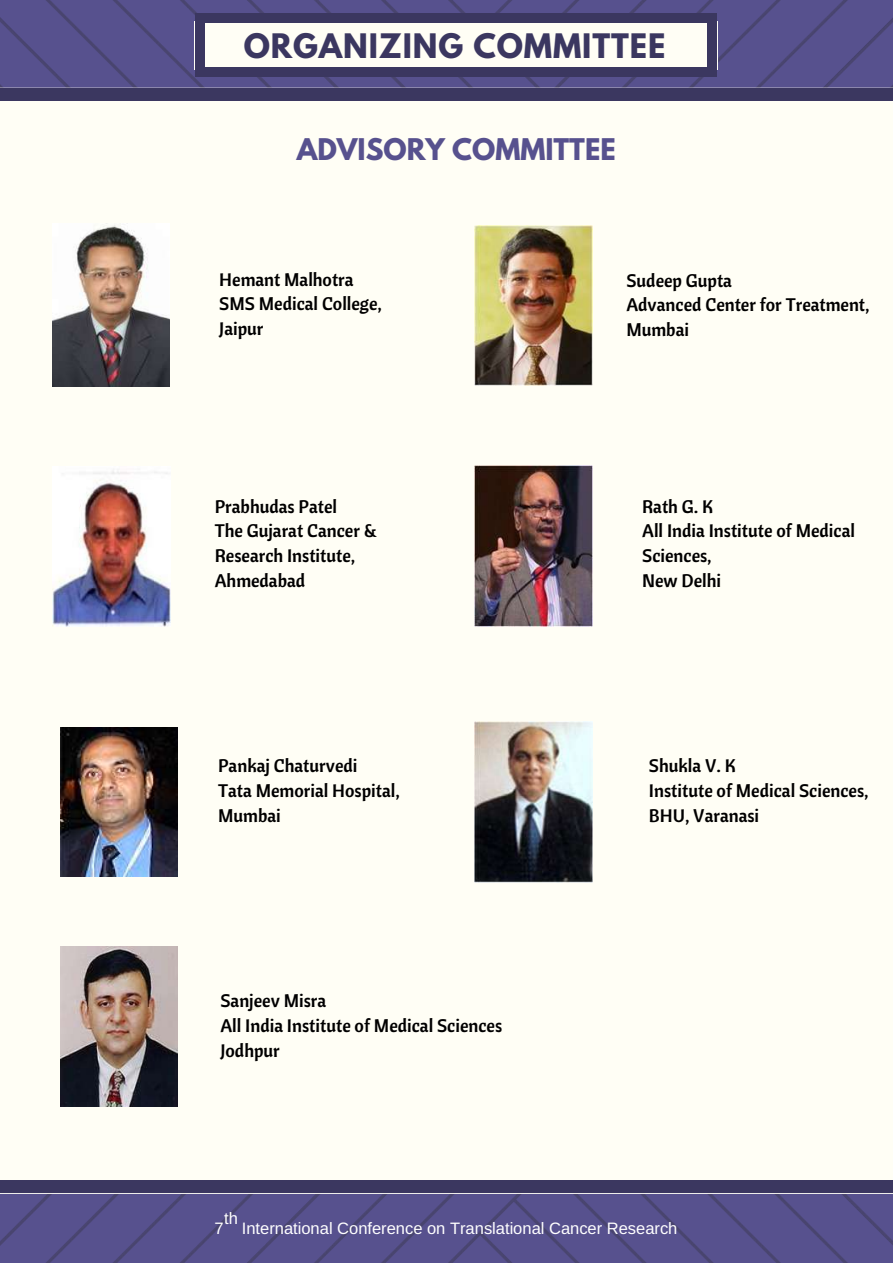
<style>
.page{position:relative;width:893px;height:1263px;background:#fff}
.page>*{position:absolute;margin:0;border:0;box-sizing:border-box;transform-origin:0 0}
.t1{font:700 29.85px "League Spartan";letter-spacing:.03em;color:#3b3760}
.t2{font:700 26.4px "League Spartan";color:#57518e}
.t3{font:18.15px/24.8px "Cantora One";color:#000}
.t4{font:16.5px "Arimo";color:#fff}
</style>
<div class="page">
<img style="left:0;top:0;width:892px;height:1262px">
<div style="left:0;top:88px;width:892px;height:1106px;background:#fffef5"></div>
<div style="left:0;top:1181px;width:892px;height:12px;background:#3b3760"></div>
<div style="left:0;top:89px;width:892px;height:12px;background:#3b3760"></div>
<div style="left:194px;top:21px;width:523px;height:48px;background:#fffef5"></div>
<div style="left:707px;top:68px;width:9px;height:9px;background:#3b3760"></div>
<div style="left:195px;top:22px;width:10px;height:46px;background:#3b3760"></div>
<div style="left:195px;top:68px;width:10px;height:9px;background:#3b3760"></div>
<div style="left:707px;top:22px;width:9px;height:46px;background:#3b3760"></div>
<div style="left:204px;top:68px;width:504px;height:9px;background:#3b3760"></div>
<div style="left:707px;top:13px;width:9px;height:10px;background:#3b3760"></div>
<div style="left:195px;top:13px;width:10px;height:10px;background:#3b3760"></div>
<div style="left:204px;top:13px;width:504px;height:10px;background:#3b3760"></div>
<img style="left:61px;top:727px;width:117px;height:150px">
<img style="left:53px;top:224px;width:117px;height:163px">
<img style="left:474px;top:226px;width:118px;height:160px">
<img style="left:53px;top:466px;width:118px;height:160px">
<img style="left:474px;top:465px;width:118px;height:161px">
<img style="left:474px;top:722px;width:118px;height:160px">
<img style="left:61px;top:946px;width:117px;height:160px">
<h1 class="t1" style="left:244px;top:32px;width:423px">ORGANIZING COMMITTEE</h1>
<h2 class="t2" style="left:297px;top:136px;width:320px">ADVISORY COMMITTEE</h2>
<p class="t3" style="left:219px;top:266px;width:164px">Hemant Malhotra<br>SMS Medical College,<br>Jaipur</p>
<p class="t3" style="left:626px;top:267px;width:245px">Sudeep Gupta<br>Advanced Center for Treatment,<br>Mumbai</p>
<p class="t3" style="left:215px;top:493px;width:164px">Prabhudas Patel<br>The Gujarat Cancer &amp;<br>Research Institute,<br>Ahmedabad</p>
<p class="t3" style="left:642px;top:493px;width:214px">Rath G. K<br>All India Institute of Medical<br>Sciences,<br>New Delhi</p>
<p class="t3" style="left:218px;top:753px;width:183px">Pankaj Chaturvedi<br>Tata Memorial Hospital,<br>Mumbai</p>
<p class="t3" style="left:649px;top:753px;width:221px">Shukla V. K<br>Institute of Medical Sciences,<br>BHU, Varanasi</p>
<p class="t3" style="left:220px;top:988px;width:283px">Sanjeev Misra<br>All India Institute of Medical Sciences<br>Jodhpur</p>
<p class="t4" style="left:224px;top:1209px;width:15px">th</p>
<p class="t4" style="left:214px;top:1219px;width:464px">7 International Conference on Translational Cancer Research</p>
</div>
